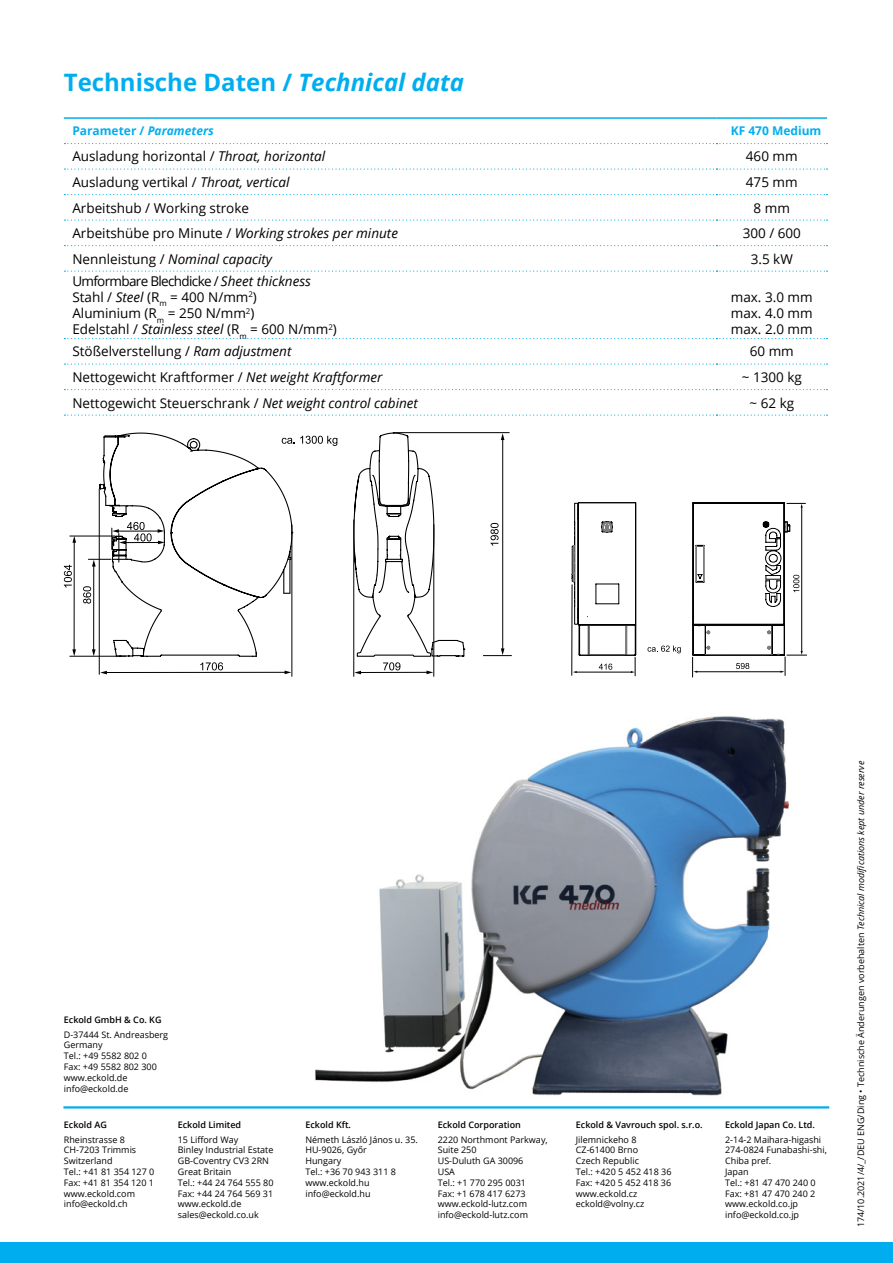
<style>
.page{position:relative;width:893px;height:1263px;background:#fff}
.page>*{position:absolute;margin:0;border:0;box-sizing:border-box;transform-origin:0 0}
.t1{font:700 24px "Open Sans";color:#00aeef}
.t2{font:13.5px/16.2px "Open Sans";color:#000}
.t3{font:italic 13.5px "Open Sans";color:#000}
.t4{font:700 12px "Open Sans";color:#00aeef}
.t5{font:9px/10.8px "Open Sans";color:#000}
.t6{font:600 9px "Open Sans";color:#000}
.s1{font-style:italic}
.s2{font-style:normal}
</style>
<div class="page">
<img style="left:315px;top:716px;width:475px;height:380px">
<hr style="left:63px;top:1106px;width:766px;height:2px;background:#00aeef">
<svg style="left:647px;top:645px;width:34px;height:8px"></svg>
<svg style="left:692px;top:502px;width:115px;height:175px"></svg>
<div style="left:692px;top:625px;width:93px;height:30px;border:1px solid #000"></div>
<svg style="left:572px;top:502px;width:64px;height:174px"></svg>
<hr style="left:393px;top:432px;width:116px;height:1px;background:#000">
<hr style="left:502px;top:439px;width:1px;height:211px;background:#000">
<svg style="left:501px;top:433px;width:3px;height:7px"></svg>
<svg style="left:483px;top:648px;width:28px;height:8px"></svg>
<hr style="left:353px;top:520px;width:1px;height:156px;background:#000">
<hr style="left:433px;top:525px;width:1px;height:151px;background:#000">
<hr style="left:292px;top:525px;width:1px;height:151px;background:#000">
<svg style="left:490px;top:523px;width:9px;height:23px"></svg>
<svg style="left:64px;top:565px;width:8px;height:22px"></svg>
<hr style="left:70px;top:536px;width:45px;height:1px;background:#000">
<hr style="left:70px;top:656px;width:56px;height:1px;background:#000">
<svg style="left:353px;top:432px;width:112px;height:242px"></svg>
<svg style="left:83px;top:432px;width:254px;height:242px"></svg>
<hr style="left:74px;top:541px;width:1px;height:110px;background:#000">
<svg style="left:72px;top:536px;width:4px;height:7px"></svg>
<svg style="left:72px;top:649px;width:4px;height:7px"></svg>
<svg style="left:64px;top:168px;width:763px;height:2px"></svg>
<svg style="left:64px;top:194px;width:763px;height:1px"></svg>
<svg style="left:64px;top:220px;width:763px;height:1px"></svg>
<svg style="left:64px;top:245px;width:763px;height:1px"></svg>
<svg style="left:64px;top:271px;width:763px;height:1px"></svg>
<svg style="left:64px;top:338px;width:763px;height:1px"></svg>
<svg style="left:64px;top:363px;width:763px;height:2px"></svg>
<svg style="left:64px;top:389px;width:763px;height:1px"></svg>
<svg style="left:64px;top:415px;width:763px;height:1px"></svg>
<hr style="left:64px;top:117px;width:652px;height:2px;background:#00aeef">
<hr style="left:716px;top:117px;width:111px;height:2px;background:#00aeef">
<svg style="left:64px;top:143px;width:763px;height:1px"></svg>
<div style="left:0;top:1242px;width:893px;height:21px;background:#00aeef"></div>
<h1 class="t1" style="left:64px;top:65px;width:402px">Technische Daten / <span class="s1">Technical data</span></h1>
<h3 class="t4" style="left:72px;top:123px;width:143px">Parameter / <span class="s1">Parameters</span></h3>
<h3 class="t4" style="left:731px;top:123px;width:92px">KF 470 Medium</h3>
<h2 class="t2" style="left:72px;top:148px;width:254px">Ausladung horizontal / <span class="s1">Throat, horizontal</span></h2>
<h2 class="t2" style="left:746px;top:148px;width:53px">460 mm</h2>
<h2 class="t2" style="left:72px;top:174px;width:219px">Ausladung vertikal / <span class="s1">Throat, vertical</span></h2>
<h2 class="t2" style="left:746px;top:174px;width:53px">475 mm</h2>
<h2 class="t2" style="left:72px;top:199px;width:178px">Arbeitshub / Working stroke</h2>
<h2 class="t2" style="left:754px;top:199px;width:38px">8 mm</h2>
<h2 class="t3" style="left:72px;top:224px;width:327px"><span class="s2">Arbeitshübe pro Minute /</span> Working strokes per minute</h2>
<h2 class="t2" style="left:743px;top:225px;width:60px">300 / 600</h2>
<h2 class="t3" style="left:72px;top:249px;width:201px"><span class="s2">Nennleistung /</span> Nominal capacity</h2>
<h2 class="t2" style="left:751px;top:250px;width:44px">3.5 kW</h2>
<h2 class="t2" style="left:72px;top:272px;width:266px">Umformbare Blechdicke / <span class="s1">Sheet thickness </span>Stahl / <span class="s1">Steel</span> (R<sub>m</sub> = 400 N/mm<sup>2</sup>)<br>Aluminium (R<sub>m</sub> = 250 N/mm<sup>2</sup>)<br>Edelstahl / <span class="s1">Stainless steel</span> (R<sub>m</sub> = 600 N/mm<sup>2</sup>)</h2>
<h2 class="t2" style="left:731px;top:289px;width:83px;text-align:justify">max. 3.0 mm max. 4.0 mm max. 2.0 mm</h2>
<h2 class="t2" style="left:72px;top:343px;width:221px">Stößelverstellung / <span class="s1">Ram adjustment</span></h2>
<h2 class="t2" style="left:750px;top:343px;width:46px">60 mm</h2>
<h2 class="t2" style="left:72px;top:369px;width:312px">Nettogewicht Kraftformer / <span class="s1">Net weight Kraftformer</span></h2>
<h2 class="t2" style="left:742px;top:369px;width:62px">~ 1300 kg</h2>
<h2 class="t2" style="left:72px;top:394px;width:347px">Nettogewicht Steuerschrank / <span class="s1">Net weight control cabinet</span></h2>
<h2 class="t2" style="left:749px;top:394px;width:46px">~ 62 kg</h2>
<p class="t6" style="left:64px;top:1013px;width:99px">Eckold GmbH &amp; Co. KG</p>
<p class="t5" style="left:64px;top:1029px;width:106px">D-37444 St. Andreasberg<br>Germany<br>Tel.: +49 5582 802 0<br>Fax: +49 5582 802 300 www.eckold.de info@eckold.de</p>
<p class="t6" style="left:64px;top:1118px;width:45px">Eckold AG</p>
<p class="t5" style="left:64px;top:1134px;width:92px">Rheinstrasse 8<br>CH-7203 Trimmis<br>Switzerland<br>Tel.: +41 81 354 127 0<br>Fax: +41 81 354 120 1 www.eckold.com info@eckold.ch</p>
<p class="t6" style="left:178px;top:1118px;width:65px">Eckold Limited</p>
<p class="t5" style="left:178px;top:1134px;width:97px">15 Lifford Way<br>Binley Industrial Estate<br>GB-Coventry CV3 2RN<br>Great Britain<br>Tel.: +44 24 764 555 80<br>Fax: +44 24 764 569 31 www.eckold.de sales@eckold.co.uk</p>
<p class="t6" style="left:305px;top:1118px;width:47px">Eckold Kft.</p>
<p class="t5" style="left:305px;top:1134px;width:114px">Németh László János u. 35.<br>HU-9026, Győr<br>Hungary<br>Tel.: +36 70 943 311 8 www.eckold.hu info@eckold.hu</p>
<p class="t6" style="left:438px;top:1118px;width:85px">Eckold Corporation</p>
<p class="t5" style="left:438px;top:1134px;width:111px">2220 Northmont Parkway,<br>Suite 250<br>US-Duluth GA 30096<br>USA<br>Tel.: +1 770 295 0031<br>Fax: +1 678 417 6273 www.eckold-lutz.com info@eckold-lutz.com</p>
<p class="t6" style="left:576px;top:1118px;width:128px">Eckold &amp; Vavrouch spol. s.r.o.</p>
<p class="t5" style="left:576px;top:1134px;width:97px">Jilemnickeho 8<br>CZ-61400 Brno<br>Czech Republic<br>Tel.: +420 5 452 418 36<br>Fax: +420 5 452 418 36 www.eckold.cz eckold@volny.cz</p>
<p class="t6" style="left:725px;top:1118px;width:91px">Eckold Japan Co. Ltd.</p>
<p class="t5" style="left:725px;top:1134px;width:103px">2-14-2 Maihara-higashi<br>274-0824 Funabashi-shi,<br>Chiba pref.<br>Japan<br>Tel.: +81 47 470 240 0<br>Fax: +81 47 470 240 2 www.eckold.co.jp info@eckold.co.jp</p>
<p class="t5" style="left:855px;top:1227px;width:468px;rotate:-90deg">174/10.2021/4/_/DEU ENG/Ding • Technische Änderungen vorbehalten <span class="s1">Technical modifications kept under reserve</span></p>
</div>
